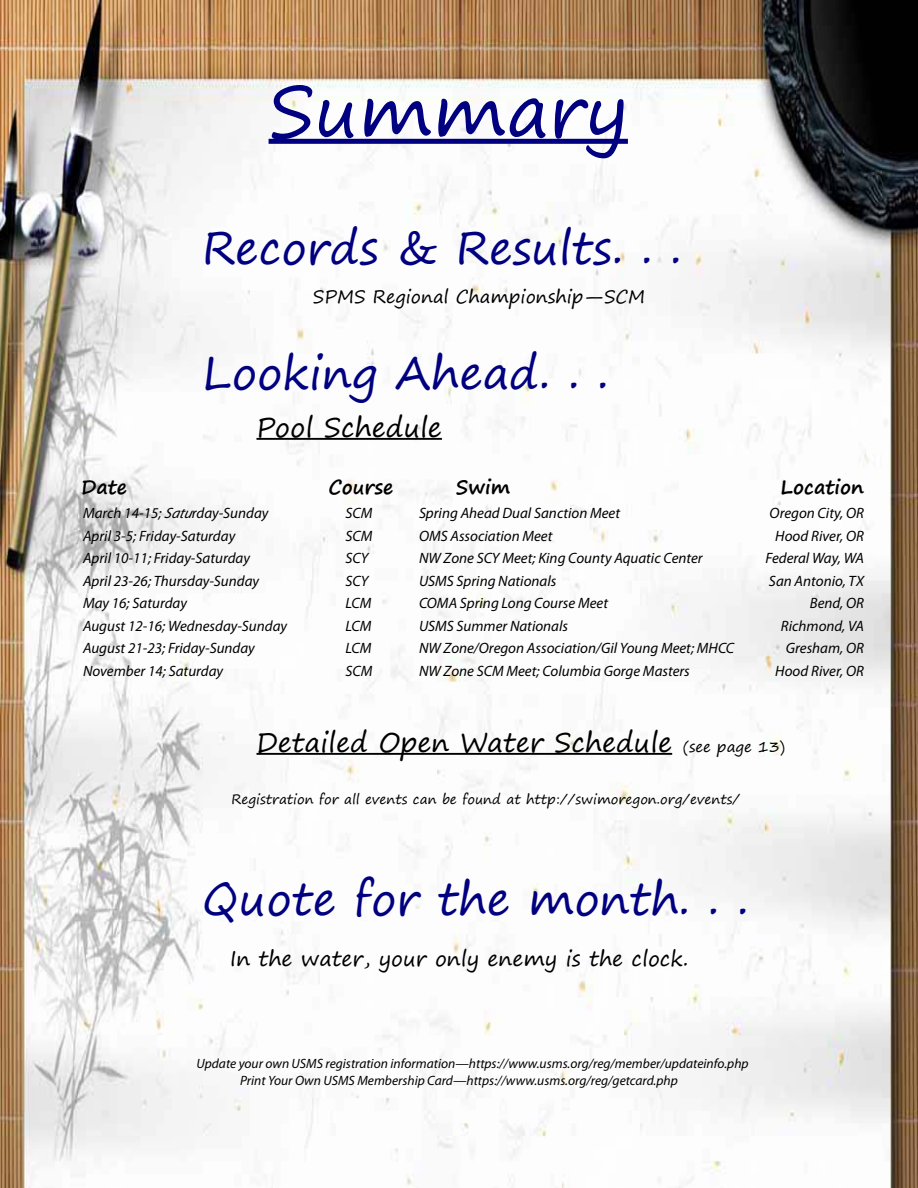
<style>
.page{position:relative;width:918px;height:1188px;background:#fff}
.page>*{position:absolute;margin:0;border:0;box-sizing:border-box;transform-origin:0 0}
.t1{font:72px "Segoe Print";color:#000080}
.t2{font:45px "Segoe Print";color:#000080}
.t3{font:27px "Segoe Print";color:#000}
.t4{font:21px "Segoe Print";color:#000}
.t5{font:700 19.5px "Segoe Print";color:#000}
.t6{font:18px "Segoe Print";color:#000}
.t7{font:italic 15px "Myriad Pro";color:#000}
.t8{font:italic 13.5px/16.5px "Myriad Pro";color:#000}
.t9{font:13.5px "Segoe Print";color:#000}
.s1{font-size:15px}
</style>
<div class="page">
<img style="left:0;top:0;width:918px;height:1188px">
<hr style="left:256px;top:753px;width:416px;height:2px;background:#000">
<hr style="left:256px;top:438px;width:186px;height:2px;background:#000">
<div style="left:269px;top:139px;width:359px;height:5px;background:#000080"></div>
<h1 class="t1" style="left:269px;top:47px;width:361px">Summary</h1>
<h2 class="t2" style="left:202px;top:207px;width:481px">Records &amp; Results. . .</h2>
<p class="t6" style="left:313px;top:281px;width:334px">SPMS Regional Championship—SCM</p>
<h2 class="t2" style="left:202px;top:333px;width:408px">Looking Ahead. . .</h2>
<h3 class="t3" style="left:256px;top:403px;width:187px">Pool Schedule</h3>
<h3 class="t5" style="left:81px;top:469px;width:48px">Date</h3>
<h3 class="t5" style="left:328px;top:469px;width:66px">Course</h3>
<h3 class="t5" style="left:456px;top:469px;width:56px">Swim</h3>
<h3 class="t5" style="left:781px;top:469px;width:85px">Location</h3>
<p class="t7" style="left:83px;top:504px;width:187px">March 14-15; Saturday-Sunday</p>
<p class="t7" style="left:346px;top:504px;width:29px">SCM</p>
<p class="t7" style="left:419px;top:504px;width:203px">Spring Ahead Dual Sanction Meet</p>
<p class="t7" style="left:770px;top:504px;width:96px">Oregon City, OR</p>
<p class="t7" style="left:83px;top:526px;width:154px">April 3-5; Friday-Saturday</p>
<p class="t7" style="left:346px;top:526px;width:29px">SCM</p>
<p class="t7" style="left:419px;top:526px;width:135px">OMS Association Meet</p>
<p class="t7" style="left:775px;top:526px;width:90px">Hood River, OR</p>
<p class="t7" style="left:83px;top:549px;width:169px">April 10-11; Friday-Saturday</p>
<p class="t7" style="left:346px;top:549px;width:25px">SCY</p>
<p class="t7" style="left:419px;top:549px;width:285px">NW Zone SCY Meet; King County Aquatic Center</p>
<p class="t7" style="left:766px;top:549px;width:100px">Federal Way, WA</p>
<p class="t7" style="left:83px;top:571px;width:178px">April 23-26; Thursday-Sunday</p>
<p class="t7" style="left:346px;top:571px;width:25px">SCY</p>
<p class="t7" style="left:419px;top:571px;width:139px">USMS Spring Nationals</p>
<p class="t7" style="left:769px;top:571px;width:97px">San Antonio, TX</p>
<p class="t7" style="left:83px;top:594px;width:106px">May 16; Saturday</p>
<p class="t7" style="left:346px;top:594px;width:28px">LCM</p>
<p class="t7" style="left:419px;top:594px;width:191px">COMA Spring Long Course Meet</p>
<p class="t7" style="left:810px;top:594px;width:56px">Bend, OR</p>
<p class="t7" style="left:83px;top:616px;width:206px">August 12-16; Wednesday-Sunday</p>
<p class="t7" style="left:346px;top:616px;width:28px">LCM</p>
<p class="t7" style="left:419px;top:616px;width:151px">USMS Summer Nationals</p>
<p class="t7" style="left:781px;top:616px;width:85px">Richmond, VA</p>
<p class="t7" style="left:83px;top:639px;width:173px">August 21-23; Friday-Sunday</p>
<p class="t7" style="left:346px;top:639px;width:28px">LCM</p>
<p class="t7" style="left:419px;top:639px;width:317px">NW Zone/Oregon Association/Gil Young Meet; MHCC</p>
<p class="t7" style="left:786px;top:639px;width:80px">Gresham, OR</p>
<p class="t7" style="left:83px;top:661px;width:142px">November 14; Saturday</p>
<p class="t7" style="left:346px;top:661px;width:29px">SCM</p>
<p class="t7" style="left:419px;top:661px;width:272px">NW Zone SCM Meet; Columbia Gorge Masters</p>
<p class="t7" style="left:775px;top:661px;width:90px">Hood River, OR</p>
<h3 class="t3" style="left:256px;top:718px;width:530px">Detailed Open Water Schedule <span class="s1">(see page 13)</span></h3>
<p class="t9" style="left:232px;top:787px;width:510px">Registration for all events can be found at http://swimoregon.org/events/</p>
<h2 class="t2" style="left:202px;top:858px;width:548px">Quote for the month. . .</h2>
<h3 class="t4" style="left:230px;top:940px;width:460px">In the water, your only enemy is the clock.</h3>
<p class="t8" style="left:240px;top:1055px;width:510px;text-indent:-44px">Update your own USMS registration information—https://www.usms.org/reg/member/updateinfo.php<br>Print Your Own USMS Membership Card—https://www.usms.org/reg/getcard.php</p>
</div>
